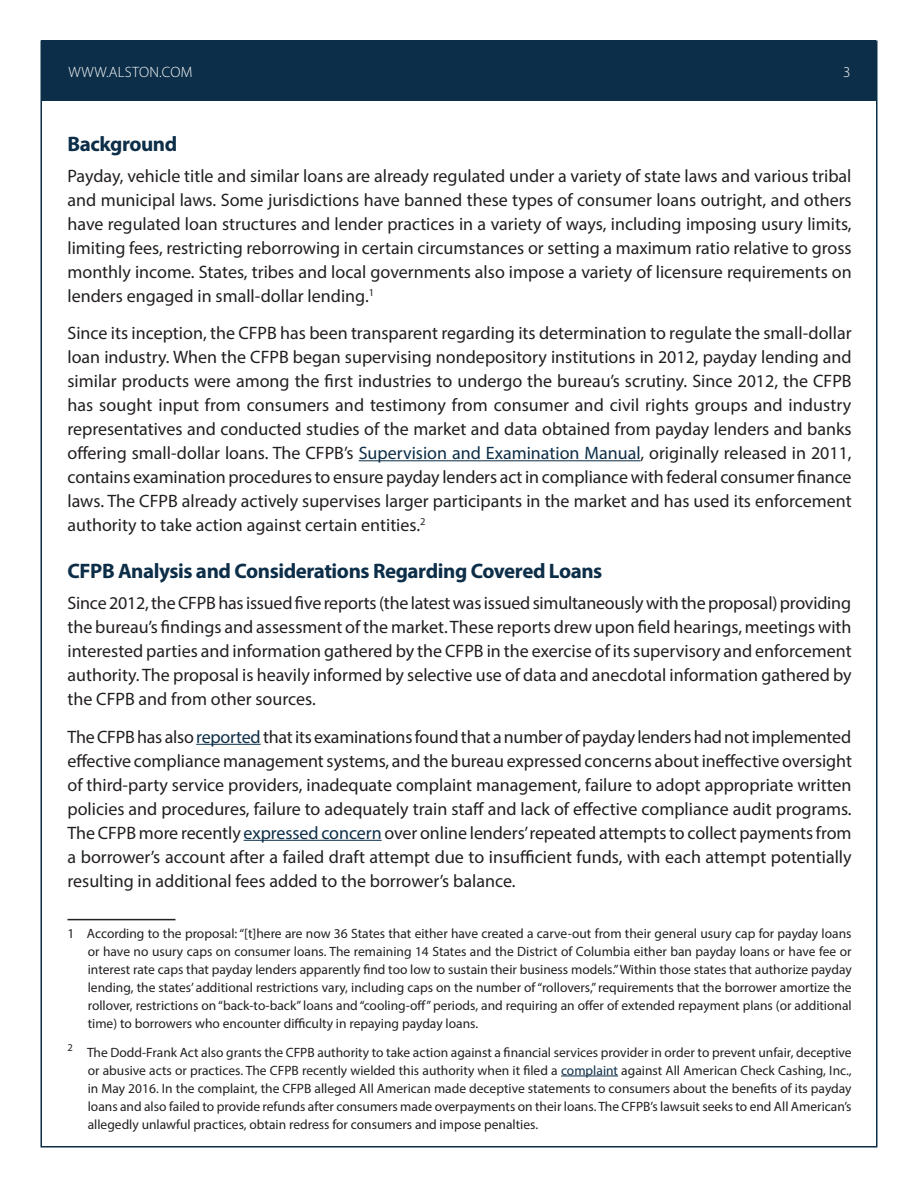
<style>
.page{position:relative;width:918px;height:1188px;background:#fff}
.page>*{position:absolute;margin:0;border:0;box-sizing:border-box;transform-origin:0 0}
.Head{font:700 21px "Myriad Pro";letter-spacing:-.02em;color:#0c2e48}
.Body_Text{font:18px/24px "Myriad Pro";color:#231f20;text-align:justify}
.t1{font:300 15px "Myriad Pro";letter-spacing:.02em;color:#fff}
.Footnote{font:13.5px/18px "Myriad Pro";color:#231f20;text-align:justify}
.s1{color:#0c2e48}
</style>
<div class="page">
<div style="left:42px;top:40px;width:834px;height:61px;background:#0c2e48"></div>
<hr style="left:359px;top:460px;width:281px;height:1px;background:#0c2e48">
<hr style="left:196px;top:744px;width:65px;height:1px;background:#0c2e48">
<hr style="left:244px;top:840px;width:138px;height:1px;background:#0c2e48">
<hr style="left:68px;top:919px;width:108px;height:1px;background:#231f20">
<hr style="left:561px;top:1076px;width:57px;height:1px;background:#0c2e48">
<p class="t1" style="left:68px;top:63px;width:126px">WWW.ALSTON.COM</p>
<p class="t1" style="left:843px;top:63px;width:9px">3</p>
<p class="Head" style="left:68px;top:130px;width:111px">Background</p>
<p class="Body_Text" style="left:68px;top:163px;width:786px">Payday, vehicle title and similar loans are already regulated under a variety of state laws and various tribal and municipal laws. Some jurisdictions have banned these types of consumer loans outright, and others have regulated loan structures and lender practices in a variety of ways, including imposing usury limits, limiting fees, restricting reborrowing in certain circumstances or setting a maximum ratio relative to gross monthly income. States, tribes and local governments also impose a variety of licensure requirements on lenders engaged in small-dollar lending.<sup>1</sup></p>
<p class="Body_Text" style="left:68px;top:321px;width:786px">Since its inception, the CFPB has been transparent regarding its determination to regulate the small-dollar loan industry. When the CFPB began supervising nondepository institutions in 2012, payday lending and similar products were among the first industries to undergo the bureau’s scrutiny. Since 2012, the CFPB has sought input from consumers and testimony from consumer and civil rights groups and industry representatives and conducted studies of the market and data obtained from payday lenders and banks offering small-dollar loans. The CFPB’s <span class="s1">Supervision and Examination Manual</span>, originally released in 2011, contains examination procedures to ensure payday lenders act in compliance with federal consumer finance laws. The CFPB already actively supervises larger participants in the market and has used its enforcement authority to take action against certain entities.<sup>2</sup></p>
<p class="Head" style="left:68px;top:557px;width:536px">CFPB Analysis and Considerations Regarding Covered Loans</p>
<p class="Body_Text" style="left:68px;top:591px;width:786px">Since 2012, the CFPB has issued five reports (the latest was issued simultaneously with the proposal) providing the bureau’s findings and assessment of the market. These reports drew upon field hearings, meetings with interested parties and information gathered by the CFPB in the exercise of its supervisory and enforcement authority. The proposal is heavily informed by selective use of data and anecdotal information gathered by the CFPB and from other sources.</p>
<p class="Body_Text" style="left:68px;top:724px;width:786px">The CFPB has also <span class="s1">reported</span> that its examinations found that a number of payday lenders had not implemented effective compliance management systems, and the bureau expressed concerns about ineffective oversight of third-party service providers, inadequate complaint management, failure to adopt appropriate written policies and procedures, failure to adequately train staff and lack of effective compliance audit programs.<br>The CFPB more recently <span class="s1">expressed concern</span> over online lenders’ repeated attempts to collect payments from a borrower’s account after a failed draft attempt due to insufficient funds, with each attempt potentially resulting in additional fees added to the borrower’s balance.</p>
<p class="Footnote" style="left:88px;top:924px;width:766px;text-indent:-20px">1 According to the proposal: “[t]here are now 36 States that either have created a carve-out from their general usury cap for payday loans or have no usury caps on consumer loans. The remaining 14 States and the District of Columbia either ban payday loans or have fee or interest rate caps that payday lenders apparently find too low to sustain their business models.” Within those states that authorize payday lending, the states’ additional restrictions vary, including caps on the number of “rollovers,” requirements that the borrower amortize the rollover, restrictions on “back-to-back” loans and “cooling-off” periods, and requiring an offer of extended repayment plans (or additional time) to borrowers who encounter difficulty in repaying payday loans.</p>
<p class="Footnote" style="left:88px;top:1043px;width:765px;text-indent:-20px"><sup>2</sup> The Dodd-Frank Act also grants the CFPB authority to take action against a financial services provider in order to prevent unfair, deceptive or abusive acts or practices. The CFPB recently wielded this authority when it filed a <span class="s1">complaint</span> against All American Check Cashing, Inc., in May 2016. In the complaint, the CFPB alleged All American made deceptive statements to consumers about the benefits of its payday loans and also failed to provide refunds after consumers made overpayments on their loans. The CFPB’s lawsuit seeks to end All American’s allegedly unlawful practices, obtain redress for consumers and impose penalties.</p>
</div>
